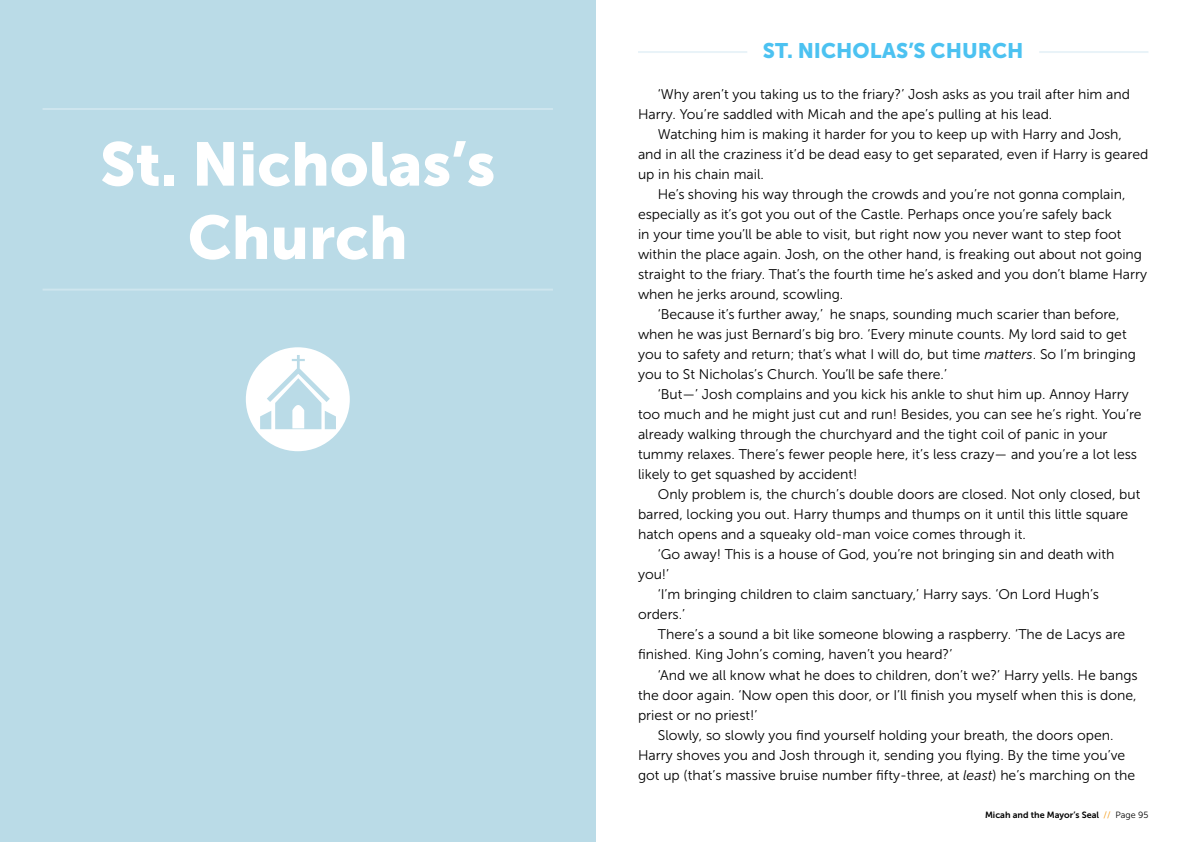
<style>
.page{position:relative;width:1191px;height:842px;background:#fff}
.page>*{position:absolute;margin:0;border:0;box-sizing:border-box;transform-origin:0 0}
.t1{font:61px/73.3px "Museo Sans 900";color:#fff;text-align:center}
.t2{font:21px "Museo Sans 900";color:#4cc2f1}
.t3{font:14px/20px "Museo Sans 300";color:#000}
.t4{font:9px "Museo Sans 700";color:#000}
.s1{font-style:italic}
.s2{font-family:"Museo Sans 300";color:#f39200}
.s3{font-family:"Museo Sans 300"}
</style>
<div class="page">
<div style="left:0;top:0;width:595px;height:842px;background:#badbe7"></div>
<div style="left:246px;top:347px;width:104px;height:104px;background:#fff;border-radius:50%"></div>
<hr style="left:43px;top:108px;width:510px;height:2px;background:#fff">
<hr style="left:43px;top:289px;width:510px;height:2px;background:#fff">
<hr style="left:638px;top:51px;width:109px;height:2px;background:#e9f3f8">
<hr style="left:1039px;top:51px;width:109px;height:2px;background:#e9f3f8">
<svg style="left:260px;top:355px;width:76px;height:74px"></svg>
<h1 class="t1" style="left:100px;top:127px;width:397px">St. Nicholas’s<br>Church</h1>
<h2 class="t2" style="left:763px;top:39px;width:262px">ST. NICHOLAS’S CHURCH</h2>
<p class="t3" style="left:638px;top:84px;width:493px;text-indent:20px">‘Why aren’t you taking us to the friary?’ Josh asks as you trail after him and<br>Harry. You’re saddled with Micah and the ape’s pulling at his lead.</p>
<p class="t3" style="left:658px;top:124px;width:465px">Watching him is making it harder for you to keep up with Harry and Josh,</p>
<p class="t3" style="left:638px;top:144px;width:512px">and in all the craziness it’d be dead easy to get separated, even if Harry is geared</p>
<p class="t3" style="left:638px;top:164px;width:127px">up in his chain mail.</p>
<p class="t3" style="left:658px;top:184px;width:469px">He’s shoving his way through the crowds and you’re not gonna complain,</p>
<p class="t3" style="left:638px;top:204px;width:475px">especially as it’s got you out of the Castle. Perhaps once you’re safely back</p>
<p class="t3" style="left:638px;top:224px;width:485px">in your time you’ll be able to visit, but right now you never want to step foot</p>
<p class="t3" style="left:638px;top:244px;width:505px">within the place again. Josh, on the other hand, is freaking out about not going</p>
<p class="t3" style="left:638px;top:264px;width:510px">straight to the friary. That’s the fourth time he’s asked and you don’t blame Harry</p>
<p class="t3" style="left:638px;top:284px;width:207px">when he jerks around, scowling.</p>
<p class="t3" style="left:658px;top:304px;width:463px">‘Because it’s further away,’ he snaps, sounding much scarier than before,</p>
<p class="t3" style="left:638px;top:324px;width:490px">when he was just Bernard’s big bro. ‘Every minute counts. My lord said to get</p>
<p class="t3" style="left:638px;top:344px;width:499px">you to safety and return; that’s what I will do, but time <span class="s1">matters</span>. So I’m bringing</p>
<p class="t3" style="left:638px;top:364px;width:310px">you to St Nicholas’s Church. You’ll be safe there.’</p>
<p class="t3" style="left:658px;top:384px;width:472px">‘But—’ Josh complains and you kick his ankle to shut him up. Annoy Harry</p>
<p class="t3" style="left:638px;top:404px;width:505px">too much and he might just cut and run! Besides, you can see he’s right. You’re</p>
<p class="t3" style="left:638px;top:424px;width:471px">already walking through the churchyard and the tight coil of panic in your</p>
<p class="t3" style="left:638px;top:444px;width:500px">tummy relaxes. There’s fewer people here, it’s less crazy— and you’re a lot less</p>
<p class="t3" style="left:638px;top:464px;width:221px">likely to get squashed by accident!</p>
<p class="t3" style="left:658px;top:484px;width:484px">Only problem is, the church’s double doors are closed. Not only closed, but</p>
<p class="t3" style="left:638px;top:504px;width:492px">barred, locking you out. Harry thumps and thumps on it until this little square</p>
<p class="t3" style="left:638px;top:524px;width:389px">hatch opens and a squeaky old-man voice comes through it.</p>
<p class="t3" style="left:658px;top:544px;width:458px">‘Go away! This is a house of God, you’re not bringing sin and death with</p>
<p class="t3" style="left:638px;top:564px;width:33px">you!’</p>
<p class="t3" style="left:658px;top:584px;width:443px">‘I’m bringing children to claim sanctuary,’ Harry says. ‘On Lord Hugh’s</p>
<p class="t3" style="left:638px;top:604px;width:49px">orders.’</p>
<p class="t3" style="left:658px;top:624px;width:469px">There’s a sound a bit like someone blowing a raspberry. ‘The de Lacys are</p>
<p class="t3" style="left:638px;top:644px;width:316px">finished. King John’s coming, haven’t you heard?’</p>
<p class="t3" style="left:658px;top:666px;width:481px">‘And we all know what he does to children, don’t we?’ Harry yells. He bangs</p>
<p class="t3" style="left:638px;top:686px;width:500px">the door again. ‘Now open this door, or I’ll finish you myself when this is done,</p>
<p class="t3" style="left:638px;top:706px;width:121px">priest or no priest!’</p>
<p class="t3" style="left:658px;top:726px;width:457px">Slowly, so slowly you find yourself holding your breath, the doors open.</p>
<p class="t3" style="left:638px;top:746px;width:489px">Harry shoves you and Josh through it, sending you flying. By the time you’ve</p>
<p class="t3" style="left:638px;top:766px;width:499px">got up (that’s massive bruise number fifty-three, at <span class="s1">least</span>) he’s marching on the</p>
<p class="t4" style="left:985px;top:810px;width:165px">Micah and the Mayor’s Seal <span class="s2">//</span> <span class="s3">Page 95</span></p>
</div>
